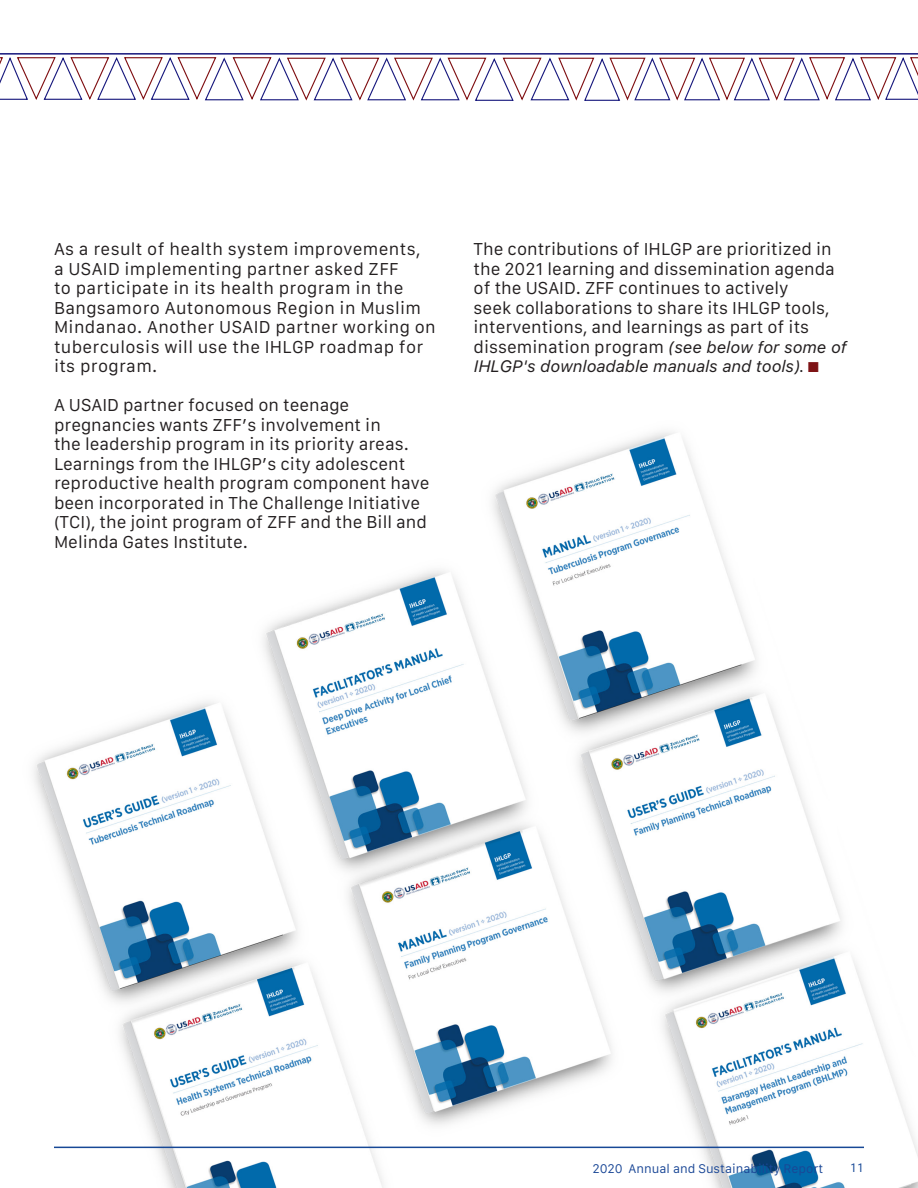
<style>
.page{position:relative;width:918px;height:1188px;background:#fff}
.page>*{position:absolute;margin:0;border:0;box-sizing:border-box;transform-origin:0 0}
.t1{font:16.5px/19.5px "Galvji";color:#231f20}
.t2{font:16.5px/19.5px "Galvji";letter-spacing:.02em;color:#231f20}
.Footnote{font:12px "Galvji";color:#1a4796}
.Footnote-2{font:12px "URW Form";color:#174896}
.s1{font-style:italic}
.s2{font-family:"Andale Mono";color:#7e1315}
</style>
<div class="page">
<img style="left:34px;top:432px;width:884px;height:756px">
<hr style="left:54px;top:1147px;width:810px;height:1px;background:#174896">
<hr style="left:0;top:53px;width:918px;height:2px;background:#15167c">
<svg style="left:0;top:57px;width:918px;height:44px"></svg>
<p class="t2" style="left:54px;top:240px;width:383px">As a result of health system improvements,<br>a USAID implementing partner asked ZFF<br>to participate in its health program in the Bangsamoro Autonomous Region in Muslim Mindanao. Another USAID partner working on tuberculosis will use the IHLGP roadmap for its program.</p>
<p class="t1" style="left:54px;top:396px;width:377px">A USAID partner focused on teenage pregnancies wants ZFF’s involvement in<br>the leadership program in its priority areas.<br>Learnings from the IHLGP’s city adolescent reproductive health program component have been incorporated in The Challenge Initiative (TCI), the joint program of ZFF and the Bill and Melinda Gates Institute.</p>
<p class="t1" style="left:474px;top:240px;width:374px">The contributions of IHLGP are prioritized in the 2021 learning and dissemination agenda of the USAID. ZFF continues to actively<br>seek collaborations to share its IHLGP tools, interventions, and learnings as part of its dissemination program <span class="s1">(see below for some of IHLGP's downloadable manuals and tools).</span> <span class="s2">■</span></p>
<p class="Footnote" style="left:592px;top:1162px;width:233px">2020 Annual and Sustainability Report</p>
<p class="Footnote-2" style="left:850px;top:1160px;width:15px">11</p>
</div>
